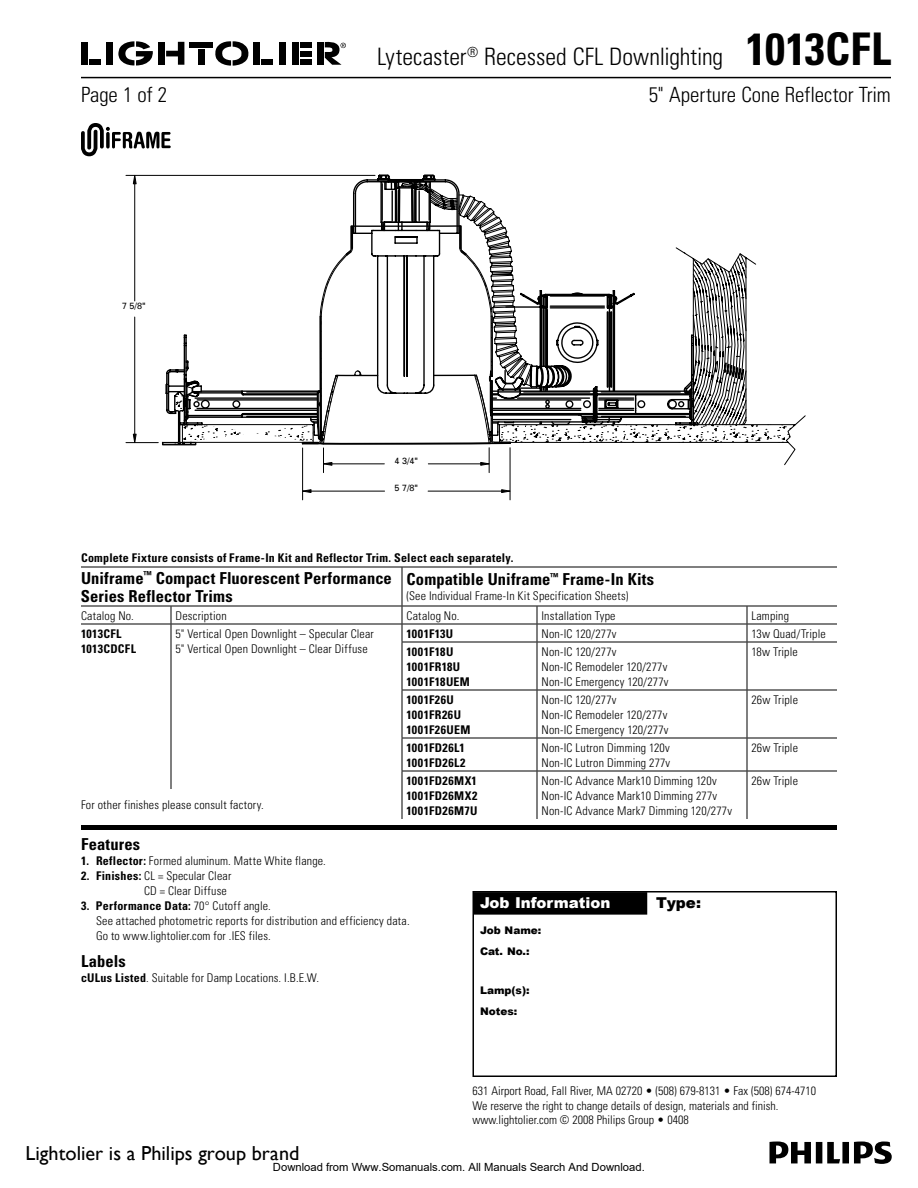
<style>
.page{position:relative;width:918px;height:1188px;background:#fff}
.page>*{position:absolute;margin:0;border:0;box-sizing:border-box;transform-origin:0 0}
.t1{font:300 condensed 24px "Univers";color:#000}
.t2{font:300 condensed 21px "Univers";color:#000}
.t3{font:20.25px "Gill Sans";color:#000}
.t4{font:700 condensed 16.5px/18px "Univers";letter-spacing:.01em;color:#000}
.t5{font:900 15px "Arial";color:#fff}
.t6{font:900 15px "Arial";color:#000}
.t7{font:300 condensed 12px/15px "Univers";letter-spacing:.015em;color:#000}
.t8{font:700 condensed 12px/15px "Univers";letter-spacing:.03em;color:#000}
.t9{font:11.25px "Arial";color:#000}
.t10{font:900 10.5px/21px "Arial";color:#000}
.t11{font:9px "Univers";color:#000}
.s1{font-weight:700;font-size:45px}
.s2{font-weight:700}
</style>
<div class="page">
<hr style="left:81px;top:77px;width:810px;height:1px;background:#000">
<div style="left:474px;top:892px;width:173px;height:23px;background:#000"></div>
<div style="left:472px;top:891px;width:365px;height:186px;border:2px solid #000"></div>
<svg style="left:118px;top:41px;width:35px;height:25px"></svg>
<svg style="left:215px;top:41px;width:34px;height:25px"></svg>
<div style="left:81px;top:42px;width:7px;height:23px;background:#000"></div>
<div style="left:106px;top:42px;width:7px;height:23px;background:#000"></div>
<div style="left:158px;top:42px;width:7px;height:23px;background:#000"></div>
<svg style="left:166px;top:42px;width:18px;height:23px"></svg>
<div style="left:189px;top:42px;width:24px;height:6px;background:#000"></div>
<div style="left:253px;top:42px;width:7px;height:23px;background:#000"></div>
<div style="left:261px;top:59px;width:12px;height:6px;background:#000"></div>
<div style="left:292px;top:42px;width:6px;height:23px;background:#000"></div>
<div style="left:300px;top:59px;width:12px;height:6px;background:#000"></div>
<div style="left:300px;top:51px;width:12px;height:5px;background:#000"></div>
<div style="left:300px;top:42px;width:12px;height:5px;background:#000"></div>
<div style="left:317px;top:42px;width:7px;height:23px;background:#000"></div>
<div style="left:279px;top:42px;width:6px;height:23px;background:#000"></div>
<div style="left:198px;top:49px;width:6px;height:16px;background:#000"></div>
<div style="left:89px;top:59px;width:12px;height:6px;background:#000"></div>
<svg style="left:325px;top:42px;width:21px;height:23px"></svg>
<svg style="left:770px;top:1142px;width:122px;height:22px"></svg>
<div style="left:81px;top:825px;width:756px;height:5px;background:#000"></div>
<hr style="left:81px;top:567px;width:90px;height:1px;background:#000">
<hr style="left:171px;top:567px;width:231px;height:1px;background:#000">
<hr style="left:402px;top:567px;width:135px;height:1px;background:#000">
<hr style="left:402px;top:567px;width:1px;height:39px;background:#000">
<hr style="left:537px;top:567px;width:210px;height:1px;background:#000">
<hr style="left:747px;top:567px;width:90px;height:1px;background:#000">
<hr style="left:81px;top:606px;width:90px;height:1px;background:#000">
<hr style="left:171px;top:606px;width:231px;height:1px;background:#000">
<hr style="left:402px;top:606px;width:135px;height:1px;background:#000">
<hr style="left:537px;top:606px;width:210px;height:1px;background:#000">
<hr style="left:747px;top:606px;width:90px;height:1px;background:#000">
<hr style="left:81px;top:624px;width:90px;height:1px;background:#000">
<hr style="left:171px;top:624px;width:231px;height:1px;background:#000">
<svg style="left:171px;top:606px;width:1px;height:36px"></svg>
<hr style="left:402px;top:624px;width:135px;height:1px;background:#000">
<svg style="left:402px;top:606px;width:1px;height:36px"></svg>
<hr style="left:537px;top:624px;width:210px;height:1px;background:#000">
<svg style="left:537px;top:606px;width:1px;height:36px"></svg>
<hr style="left:747px;top:624px;width:90px;height:1px;background:#000">
<svg style="left:747px;top:606px;width:1px;height:36px"></svg>
<hr style="left:171px;top:642px;width:1px;height:48px;background:#000">
<hr style="left:402px;top:642px;width:135px;height:1px;background:#000">
<hr style="left:402px;top:642px;width:1px;height:48px;background:#000">
<hr style="left:537px;top:642px;width:210px;height:1px;background:#000">
<hr style="left:537px;top:642px;width:1px;height:48px;background:#000">
<hr style="left:747px;top:642px;width:90px;height:1px;background:#000">
<hr style="left:747px;top:642px;width:1px;height:48px;background:#000">
<hr style="left:171px;top:690px;width:1px;height:48px;background:#000">
<hr style="left:402px;top:690px;width:135px;height:1px;background:#000">
<hr style="left:402px;top:690px;width:1px;height:48px;background:#000">
<hr style="left:537px;top:690px;width:210px;height:1px;background:#000">
<hr style="left:537px;top:690px;width:1px;height:48px;background:#000">
<hr style="left:747px;top:690px;width:90px;height:1px;background:#000">
<hr style="left:747px;top:690px;width:1px;height:48px;background:#000">
<hr style="left:171px;top:738px;width:1px;height:33px;background:#000">
<hr style="left:402px;top:738px;width:135px;height:1px;background:#000">
<hr style="left:402px;top:738px;width:1px;height:33px;background:#000">
<hr style="left:537px;top:738px;width:210px;height:1px;background:#000">
<hr style="left:537px;top:738px;width:1px;height:33px;background:#000">
<hr style="left:747px;top:738px;width:90px;height:1px;background:#000">
<hr style="left:747px;top:738px;width:1px;height:33px;background:#000">
<hr style="left:171px;top:771px;width:1px;height:48px;background:#000">
<hr style="left:402px;top:771px;width:135px;height:1px;background:#000">
<hr style="left:402px;top:771px;width:1px;height:48px;background:#000">
<hr style="left:537px;top:771px;width:210px;height:1px;background:#000">
<hr style="left:537px;top:771px;width:1px;height:48px;background:#000">
<hr style="left:747px;top:771px;width:90px;height:1px;background:#000">
<hr style="left:747px;top:771px;width:1px;height:48px;background:#000">
<svg style="left:81px;top:123px;width:90px;height:33px"></svg>
<div style="left:81px;top:789px;width:315px;height:30px;background:#fff"></div>
<svg style="left:125px;top:175px;width:378px;height:269px"></svg>
<svg style="left:132px;top:433px;width:5px;height:11px"></svg>
<svg style="left:132px;top:175px;width:5px;height:10px"></svg>
<svg style="left:161px;top:175px;width:329px;height:50px"></svg>
<svg style="left:302px;top:470px;width:209px;height:30px"></svg>
<svg style="left:302px;top:489px;width:10px;height:5px"></svg>
<svg style="left:500px;top:489px;width:11px;height:5px"></svg>
<svg style="left:161px;top:225px;width:634px;height:245px"></svg>
<h1 class="t1" style="left:377px;top:42px;width:515px">Lytecaster<sup>®</sup> Recessed CFL Downlighting <span class="s1">1013CFL</span></h1>
<h2 class="t2" style="left:81px;top:82px;width:88px">Page of 2</h2>
<h2 class="t2" style="left:649px;top:82px;width:244px">5" Aperture Cone Reflector Trim</h2>
<p class="t11" style="left:122px;top:300px;width:25px">7 5/8"</p>
<p class="t11" style="left:395px;top:455px;width:25px">4 3/4"</p>
<p class="t11" style="left:395px;top:483px;width:25px">5 7/8"</p>
<p class="t8" style="left:81px;top:550px;width:434px">Complete Fixture consists of Frame-In Kit and Reflector Trim. Select each separately.</p>
<h3 class="t4" style="left:81px;top:569px;width:312px">Uniframe<sup>™</sup> Compact Fluorescent Performance<br>Series Reflector Trims</h3>
<h3 class="t4" style="left:406px;top:570px;width:249px">Compatible Uniframe<sup>™</sup> Frame-In Kits</h3>
<p class="t7" style="left:406px;top:588px;width:223px">(See Individual Frame-In Kit Specification Sheets)</p>
<p class="t7" style="left:81px;top:608px;width:54px">Catalog No.</p>
<p class="t7" style="left:176px;top:608px;width:53px">Description</p>
<p class="t7" style="left:406px;top:608px;width:54px">Catalog No.</p>
<p class="t7" style="left:542px;top:608px;width:76px">Installation Type</p>
<p class="t7" style="left:752px;top:608px;width:39px">Lamping</p>
<p class="t8" style="left:81px;top:626px;width:57px">1013CFL<br>1013CDCFL</p>
<p class="t7" style="left:176px;top:626px;width:200px">5" Vertical Open Downlight – Specular Clear<br>5" Vertical Open Downlight – Clear Diffuse</p>
<p class="t8" style="left:406px;top:626px;width:48px">1001F13U</p>
<p class="t7" style="left:542px;top:626px;width:77px">Non-IC 1 20/277v</p>
<p class="t7" style="left:751px;top:626px;width:76px">1 3w Quad/Triple</p>
<p class="t8" style="left:406px;top:644px;width:65px">1001F18U<br>1001FR18U<br>1001F18UEM</p>
<p class="t7" style="left:541px;top:644px;width:129px">Non-IC 1 20/277v<br>Non-IC Remodeler 1 20/277v<br>Non-IC Emergency 1 20/277v</p>
<p class="t7" style="left:751px;top:644px;width:48px">1 8w Triple</p>
<p class="t8" style="left:406px;top:692px;width:66px">1001F26U<br>1001FR26U<br>1001F26UEM</p>
<p class="t7" style="left:541px;top:692px;width:129px">Non-IC 1 20/277v<br>Non-IC Remodeler 1 20/277v<br>Non-IC Emergency 1 20/277v</p>
<p class="t7" style="left:752px;top:692px;width:48px">26w Triple</p>
<p class="t8" style="left:406px;top:740px;width:61px">1001FD26L1<br>1001FD26L2</p>
<p class="t7" style="left:542px;top:740px;width:130px">Non-IC Lutron Dimming 1 20v<br>Non-IC Lutron Dimming 277v</p>
<p class="t7" style="left:752px;top:740px;width:48px">26w Triple</p>
<p class="t8" style="left:406px;top:773px;width:73px;text-align:justify">1001FD26MX1<br>1001FD26MX2<br>1001FD26M7U</p>
<p class="t7" style="left:542px;top:773px;width:192px">Non-IC Advance Mark1 0 Dimming 1 20v<br>Non-IC Advance Mark1 0 Dimming 277v<br>Non-IC Advance Mark7 Dimming 1 20/277v</p>
<p class="t7" style="left:752px;top:773px;width:48px">26w Triple</p>
<p class="t7" style="left:81px;top:797px;width:184px">For other finishes please consult factory.</p>
<h3 class="t4" style="left:81px;top:835px;width:61px">Features</h3>
<p class="t7" style="left:81px;top:853px;width:246px"><span class="s2">1. Reflector:</span> Formed aluminum. Matte White flange.</p>
<p class="t7" style="left:144px;top:868px;width:89px;text-indent:-63px"><span class="s2">2. Finishes:</span> CL = Specular Clear<br>CD = Clear Diffuse</p>
<p class="t7" style="left:96px;top:898px;width:315px;text-indent:-15px"><span class="s2">3. Performance Data:</span> 70° Cutoff angle.<br>See attached photometric reports for distribution and efficiency data.<br>Go to www.lightolier.com for .IES files.</p>
<h3 class="t4" style="left:81px;top:952px;width:46px">Labels</h3>
<p class="t7" style="left:81px;top:970px;width:240px"><span class="s2">cULus Listed</span>. Suitable for Damp Locations. I.B.E.W.</p>
<p class="t5" style="left:480px;top:895px;width:132px">Job Information</p>
<p class="t6" style="left:656px;top:895px;width:46px">Type:</p>
<p class="t10" style="left:480px;top:920px;width:63px">Job Name:<br>Cat. No.:</p>
<p class="t10" style="left:480px;top:980px;width:51px">Lamp(s):<br>Notes:</p>
<p class="t7" style="left:472px;top:1084px;width:345px;line-height:14.2px">631 Airport Road, Fall River, MA 02720 • (508) 679-81 31 • Fax (508) 674-471 0<br>We reserve the right to change details of design, materials and finish. www.lightolier.com © 2008 Philips Group • 0408</p>
<h3 class="t3" style="left:26px;top:1142px;width:275px">Lightolier is a Philips group brand</h3>
<p class="t9" style="left:273px;top:1160px;width:373px">Download from Www.Somanuals.com. All Manuals Search And Download.</p>
</div>
